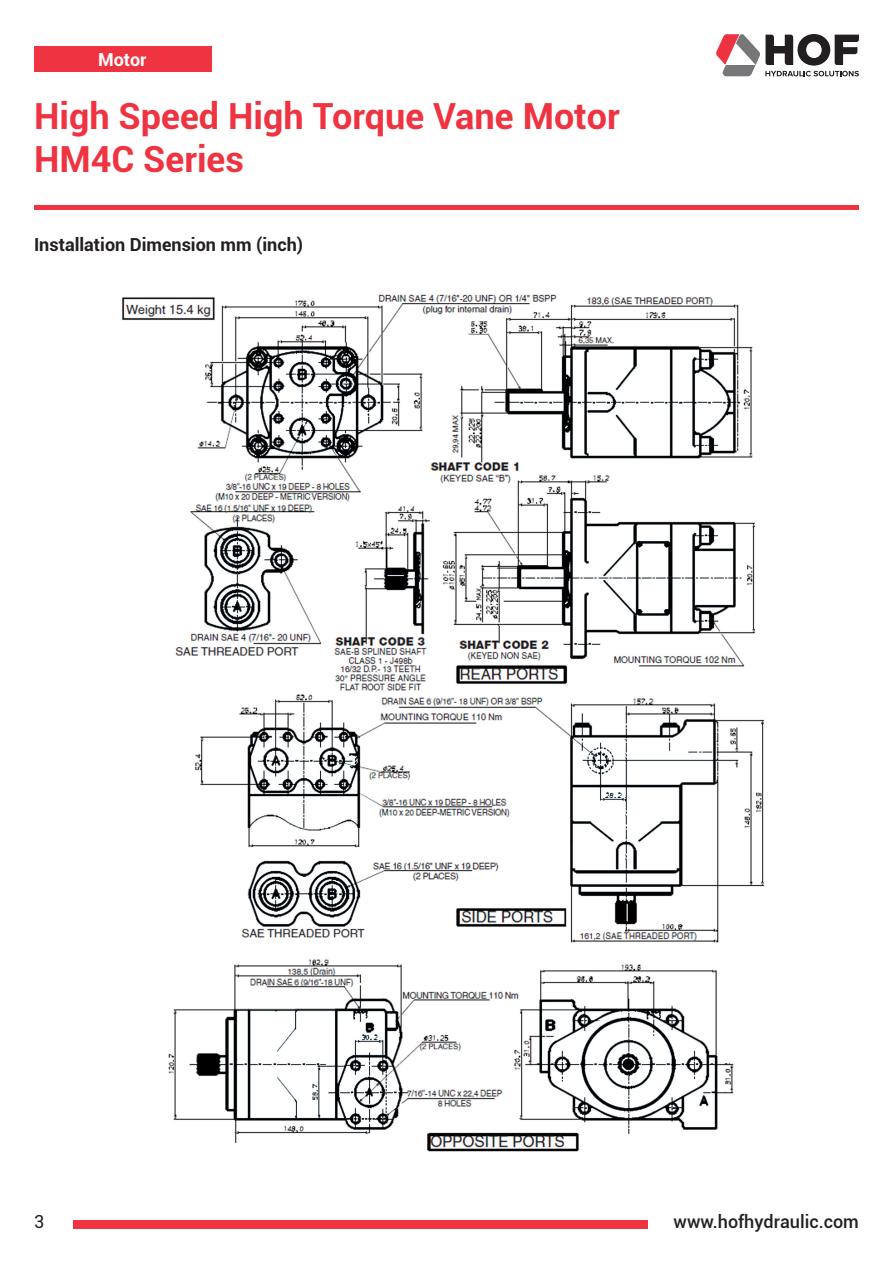
<style>
.page{position:relative;width:893px;height:1263px;background:#fff}
.page>*{position:absolute;margin:0;border:0;box-sizing:border-box;transform-origin:0 0}
.t1{font:700 36px "Roboto";color:#ef3340}
.t2{font:700 18px "Roboto";color:#231f20}
.t3{font:500 18px "Roboto";color:#231f20}
.t4{font:700 18px "Roboto";color:#fff}
.t5{font:18px "Roboto";color:#231f20}
</style>
<div class="page">
<div style="left:34px;top:46px;width:178px;height:26px;background:#ef3340"></div>
<hr style="left:34px;top:205px;width:825px;height:4px;background:#ef3340">
<div style="left:74px;top:1220px;width:574px;height:9px;background:#ef3340"></div>
<img style="left:122px;top:294px;width:643px;height:858px">
<svg style="left:716px;top:34px;width:143px;height:42px"></svg>
<p class="t4" style="left:98px;top:46px;width:50px">Motor</p>
<p class="t1" style="left:34px;top:90px;width:587px">High Speed High Torque Vane Motor</p>
<p class="t1" style="left:34px;top:134px;width:212px">HM4C Series</p>
<p class="t2" style="left:34px;top:232px;width:271px">Installation Dimension mm (inch)</p>
<p class="t5" style="left:34px;top:1209px;width:12px">3</p>
<p class="t3" style="left:674px;top:1209px;width:187px">www.hofhydraulic.com</p>
</div>
